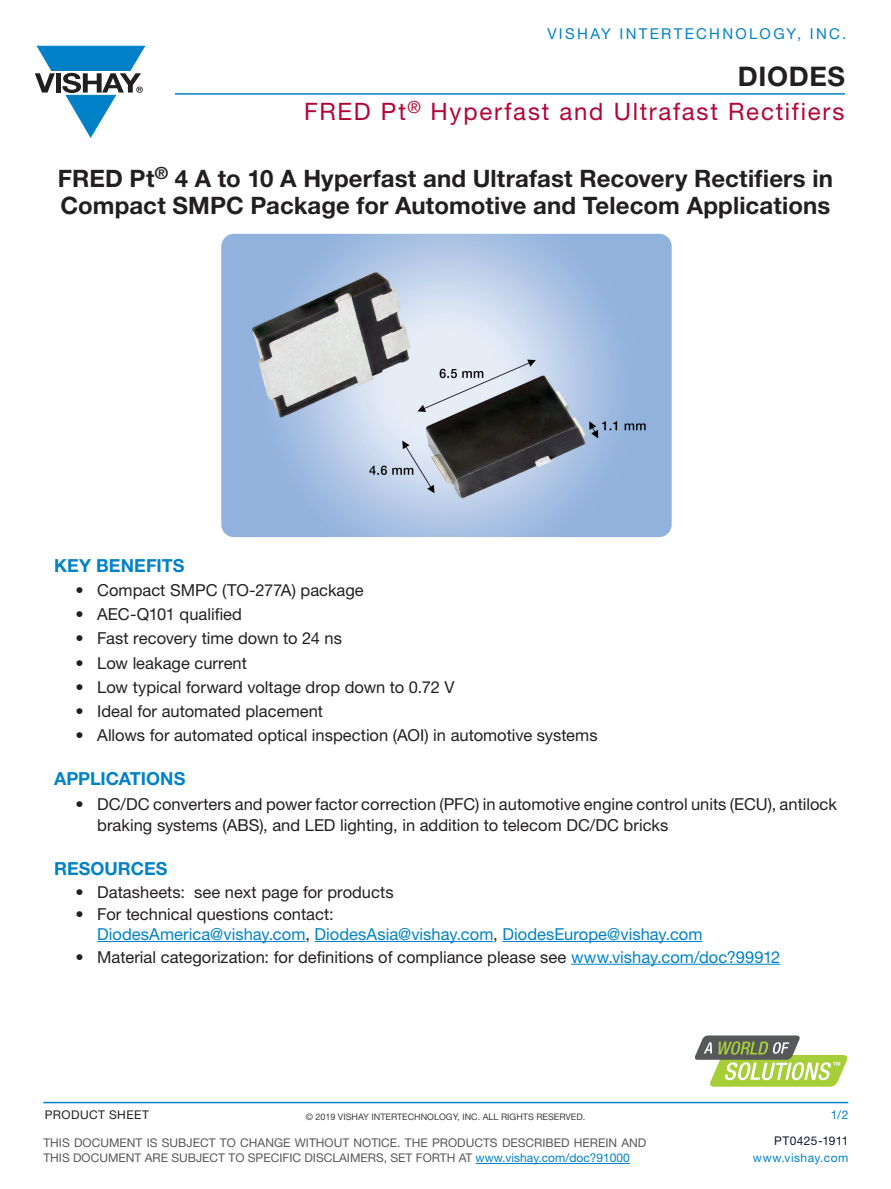
<style>
.page{position:relative;width:891px;height:1189px;background:#fff}
.page>*{position:absolute;margin:0;border:0;box-sizing:border-box;transform-origin:0 0}
.t1{font:700 27px "Helvetica Neue LT Std";letter-spacing:.025em;color:#231f20}
.PT_SubTitle{font:700 24px/27px "Helvetica Neue LT Std";letter-spacing:.005em;color:#231f20}
.t2{font:24px "Helvetica Neue LT Std";letter-spacing:.075em;color:#b30437}
.PT_F_SectionName{font:700 18px "Helvetica Neue LT Std";color:#0082c8}
.t3{font:16.5px/21px "Helvetica Neue LT Std";color:#231f20}
.t4{font:16.5px/19.5px "Helvetica Neue LT Std";color:#0082c8}
.t5{font:15px "Helvetica Neue LT Std";letter-spacing:.155em;color:#0082c8}
.t6{font:12px/15px "Helvetica Neue LT Std";color:#57585a}
.t7{font:12px "Helvetica Neue LT Std";letter-spacing:.04em;color:#0082c8}
.t8{font:12px "Helvetica Neue LT Std";letter-spacing:.035em;color:#231f20}
.t9{font:12px "Helvetica Neue LT Std";letter-spacing:.02em;color:#0e1931}
.t10{font:9px "Helvetica Neue LT Std";color:#3e3e3f}
.s1{color:#231f20}
.s2{color:#0082c8}
</style>
<div class="page">
<hr style="left:97px;top:940px;width:208px;height:1px;background:#0082c8">
<hr style="left:315px;top:940px;width:178px;height:1px;background:#0082c8">
<hr style="left:502px;top:940px;width:201px;height:1px;background:#0082c8">
<hr style="left:571px;top:963px;width:209px;height:1px;background:#0082c8">
<hr style="left:175px;top:93px;width:670px;height:2px;background:#0082c8">
<svg style="left:35px;top:46px;width:110px;height:91px"></svg>
<hr style="left:43px;top:1101px;width:805px;height:1px;background:#0082c8">
<hr style="left:476px;top:1162px;width:154px;height:1px;background:#0082c8">
<svg style="left:695px;top:1035px;width:152px;height:51px"></svg>
<img style="left:221px;top:234px;width:451px;height:303px">
<p class="t5" style="left:547px;top:25px;width:300px">VISHAY INTERTECHNOLOGY, INC.</p>
<h1 class="t1" style="left:738px;top:60px;width:109px">DIODES</h1>
<h2 class="t2" style="left:304px;top:97px;width:542px">FRED Pt<sup>®</sup> Hyperfast and Ultrafast Rectifiers</h2>
<p class="PT_SubTitle" style="left:58px;top:164px;width:777px">FRED Pt<sup>®</sup> 4 A to 10 A Hyperfast and Ultrafast Recovery Rectifiers in<br>Compact SMPC Package for Automotive and Telecom Applications</p>
<p class="PT_F_SectionName" style="left:54px;top:554px;width:132px">KEY BENEFITS</p>
<p class="t3" style="left:76px;top:579px;width:290px">• Compact SMPC (TO-277A) package</p>
<p class="t3" style="left:76px;top:603px;width:168px">• AEC-Q101 qualified</p>
<p class="t3" style="left:76px;top:627px;width:268px">• Fast recovery time down to 24 ns</p>
<p class="t3" style="left:76px;top:651px;width:173px">• Low leakage current</p>
<p class="t3" style="left:76px;top:676px;width:380px">• Low typical forward voltage drop down to 0.72 V</p>
<p class="t3" style="left:76px;top:700px;width:249px">• Ideal for automated placement</p>
<p class="t3" style="left:76px;top:724px;width:524px">• Allows for automated optical inspection (AOI) in automotive systems</p>
<p class="PT_F_SectionName" style="left:54px;top:767px;width:133px">APPLICATIONS</p>
<p class="t3" style="left:97px;top:792px;width:741px;text-indent:-22px">• DC/DC converters and power factor correction (PFC) in automotive engine control units (ECU), antilock braking systems (ABS), and LED lighting, in addition to telecom DC/DC bricks</p>
<p class="PT_F_SectionName" style="left:54px;top:857px;width:115px">RESOURCES</p>
<p class="t3" style="left:76px;top:880px;width:320px">• Datasheets: see next page for products</p>
<p class="t4" style="left:97px;top:904px;width:607px;text-indent:-22px"><span class="s1">• For technical questions contact:<br></span>DiodesAmerica@vishay.com<span class="s1">,</span> DiodesAsia@vishay.com<span class="s1">,</span> DiodesEurope@vishay.com</p>
<p class="t3" style="left:76px;top:945px;width:706px">• Material categorization: for definitions of compliance please see <span class="s2">www.vishay.com/doc?99912</span></p>
<p class="t8" style="left:45px;top:1107px;width:106px">PRODUCT SHEET</p>
<p class="t10" style="left:306px;top:1111px;width:281px">© 2019 VISHAY INTERTECHNOLOGY, INC. ALL RIGHTS RESERVED.</p>
<p class="t7" style="left:831px;top:1106px;width:19px">1/2</p>
<p class="t6" style="left:43px;top:1134px;width:604px">THIS DOCUMENT IS SUBJECT TO CHANGE WITHOUT NOTICE. THE PRODUCTS DESCRIBED HEREIN AND<br>THIS DOCUMENT ARE SUBJECT TO SPECIFIC DISCLAIMERS, SET FORTH AT <span class="s2">www.vishay.com/doc?91000</span></p>
<p class="t9" style="left:774px;top:1133px;width:76px">PT0425-1911</p>
<p class="t7" style="left:753px;top:1150px;width:97px">www.vishay.com</p>
</div>
